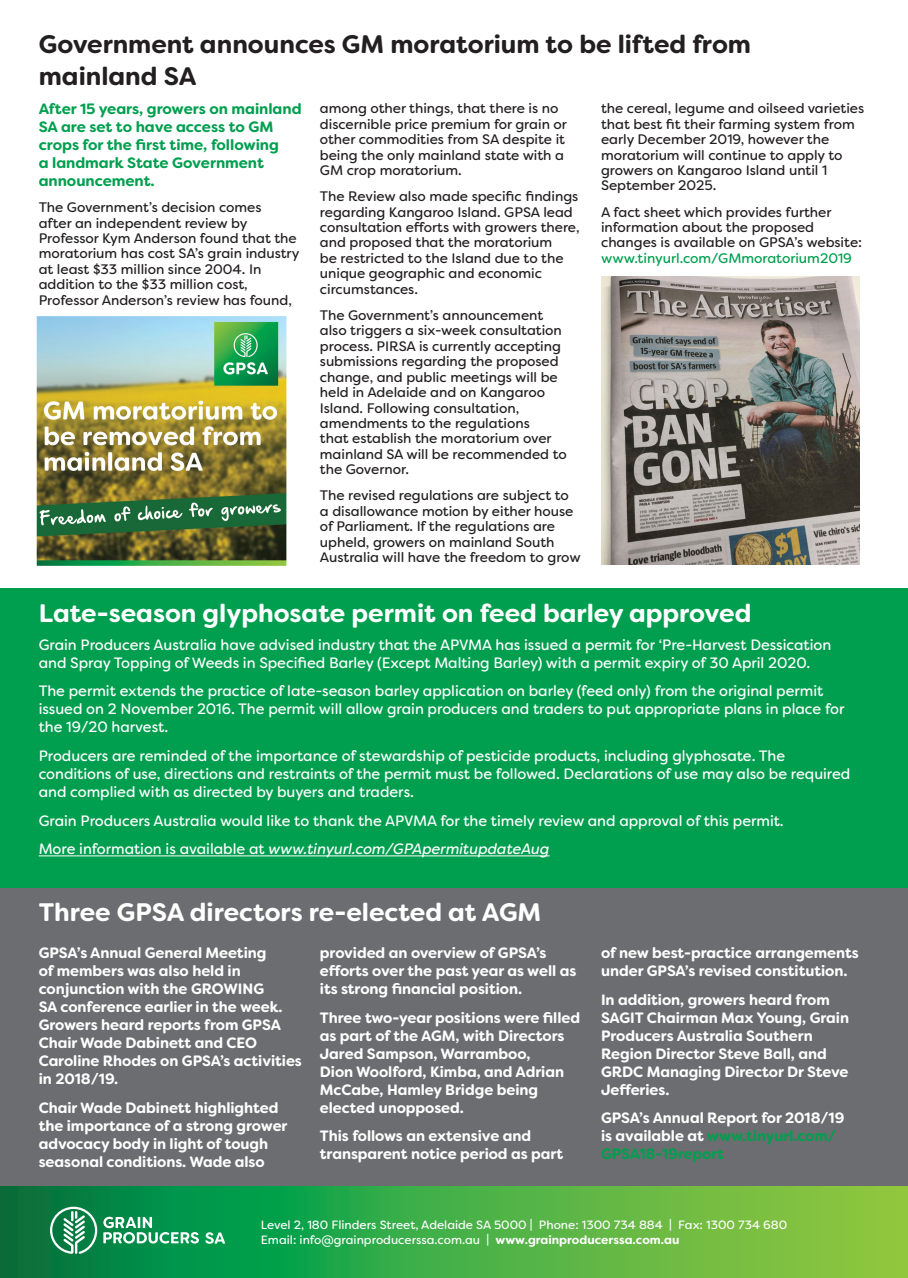
<style>
.page{position:relative;width:908px;height:1278px;background:#fff}
.page>*{position:absolute;margin:0;border:0;box-sizing:border-box;transform-origin:0 0}
.MAIN_HEADING{font:700 25.35px "Filson Soft";color:#fff}
.STORIES_HEADING{font:700 25.35px/31px "Filson Soft";color:#231f20}
._1ST_PARAGRAPH_GREEN{font:700 15px/18px "Filson Soft";letter-spacing:-.005em;color:#fff}
._1ST_PARAGRAPH_GREEN-2{font:15px/18px "Filson Soft";letter-spacing:-.005em;color:#fff}
._1ST_PARAGRAPH_GREEN-3{font:700 15px/18px "Filson Soft";letter-spacing:-.005em;color:#009f4f}
._1ST_PARAGRAPH_GREEN-4{font:italic 15px "Filson Soft";letter-spacing:-.005em;color:#fff}
._1ST_PARAGRAPH_GREEN-5{font:13.8px/15.5px "Filson Soft";letter-spacing:-.005em;color:#231f20}
.t1{font:12px/15px "Filson Soft";color:#fff}
.s1{color:#009f4f}
.s2{font-style:normal}
.s3{font-weight:700}
</style>
<div class="page">
<svg style="left:0;top:1185px;width:908px;height:92px;background:#44aa45"></svg>
<div style="left:0;top:588px;width:908px;height:339px;background:#009f4f"></div>
<hr style="left:39px;top:855px;width:511px;height:1px;background:#fff">
<svg style="left:50px;top:1207px;width:47px;height:47px"></svg>
<svg style="left:205px;top:1232px;width:20px;height:12px"></svg>
<svg style="left:103px;top:1217px;width:96px;height:26px"></svg>
<div style="left:0;top:888px;width:908px;height:297px;background:#6c6d70"></div>
<img style="left:38px;top:317px;width:247px;height:248px">
<div style="left:31px;top:310px;width:261px;height:262px;border:6px solid #fff"></div>
<img style="left:601px;top:276px;width:258px;height:289px">
<p class="STORIES_HEADING" style="left:39px;top:29px;width:714px">Government announces GM moratorium to be lifted from mainland SA</p>
<p class="_1ST_PARAGRAPH_GREEN-3" style="left:39px;top:100px;width:264px">After 15 years, growers on mainland<br>SA are set to have access to GM crops for the first time, following<br>a landmark State Government announcement.</p>
<p class="_1ST_PARAGRAPH_GREEN-5" style="left:39px;top:200px;width:262px">The Government’s decision comes<br>after an independent review by Professor Kym Anderson found that the moratorium has cost SA’s grain industry at least $33 million since 2004. In addition to the $33 million cost, Professor Anderson’s review has found,</p>
<p class="_1ST_PARAGRAPH_GREEN-5" style="left:320px;top:101px;width:249px">among other things, that there is no discernible price premium for grain or other commodities from SA despite it being the only mainland state with a GM crop moratorium.</p>
<p class="_1ST_PARAGRAPH_GREEN-5" style="left:320px;top:188px;width:261px">The Review also made specific findings regarding Kangaroo Island. GPSA lead consultation efforts with growers there, and proposed that the moratorium<br>be restricted to the Island due to the unique geographic and economic circumstances.</p>
<p class="_1ST_PARAGRAPH_GREEN-5" style="left:320px;top:307px;width:248px">The Government’s announcement also triggers a six-week consultation process. PIRSA is currently accepting submissions regarding the proposed change, and public meetings will be held in Adelaide and on Kangaroo<br>Island. Following consultation, amendments to the regulations<br>that establish the moratorium over mainland SA will be recommended to the Governor.</p>
<p class="_1ST_PARAGRAPH_GREEN-5" style="left:320px;top:488px;width:262px">The revised regulations are subject to a disallowance motion by either house of Parliament. If the regulations are upheld, growers on mainland South Australia will have the freedom to grow</p>
<p class="_1ST_PARAGRAPH_GREEN-5" style="left:601px;top:101px;width:265px">the cereal, legume and oilseed varieties that best fit their farming system from early December 2019, however the moratorium will continue to apply to growers on Kangaroo Island until 1<br>September 2025.</p>
<p class="_1ST_PARAGRAPH_GREEN-5" style="left:601px;top:204px;width:262px">A fact sheet which provides further information about the proposed changes is available on GPSA’s website: <span class="s1">www.tinyurl.com/GMmoratorium2019</span></p>
<p class="MAIN_HEADING" style="left:39px;top:596px;width:714px">Late-season glyphosate permit on feed barley approved</p>
<p class="_1ST_PARAGRAPH_GREEN-2" style="left:39px;top:635px;width:794px">Grain Producers Australia have advised industry that the APVMA has issued a permit for ‘Pre-Harvest Dessication and Spray Topping of Weeds in Specified Barley (Except Malting Barley) with a permit expiry of 30 April 2020.</p>
<p class="_1ST_PARAGRAPH_GREEN-2" style="left:39px;top:682px;width:807px">The permit extends the practice of late-season barley application on barley (feed only) from the original permit issued on 2 November 2016. The permit will allow grain producers and traders to put appropriate plans in place for the 19/20 harvest.</p>
<p class="_1ST_PARAGRAPH_GREEN-2" style="left:39px;top:747px;width:813px">Producers are reminded of the importance of stewardship of pesticide products, including glyphosate. The conditions of use, directions and restraints of the permit must be followed. Declarations of use may also be required and complied with as directed by buyers and traders.</p>
<p class="_1ST_PARAGRAPH_GREEN-2" style="left:39px;top:811px;width:747px">Grain Producers Australia would like to thank the APVMA for the timely review and approval of this permit.</p>
<p class="_1ST_PARAGRAPH_GREEN-4" style="left:39px;top:839px;width:512px"><span class="s2">More information is available at</span> www.tinyurl.com/GPApermitupdateAug</p>
<p class="MAIN_HEADING" style="left:39px;top:895px;width:504px">Three GPSA directors re-elected at AGM</p>
<p class="_1ST_PARAGRAPH_GREEN" style="left:39px;top:944px;width:265px">GPSA’s Annual General Meeting<br>of members was also held in conjunction with the GROWING<br>SA conference earlier in the week.<br>Growers heard reports from GPSA<br>Chair Wade Dabinett and CEO<br>Caroline Rhodes on GPSA’s activities in 2018/19.</p>
<p class="_1ST_PARAGRAPH_GREEN" style="left:39px;top:1098px;width:250px">Chair Wade Dabinett highlighted the importance of a strong grower advocacy body in light of tough seasonal conditions. Wade also</p>
<p class="_1ST_PARAGRAPH_GREEN" style="left:320px;top:944px;width:258px">provided an overview of GPSA’s efforts over the past year as well as its strong financial position.</p>
<p class="_1ST_PARAGRAPH_GREEN" style="left:320px;top:1008px;width:262px">Three two-year positions were filled as part of the AGM, with Directors<br>Jared Sampson, Warramboo,<br>Dion Woolford, Kimba, and Adrian<br>McCabe, Hamley Bridge being elected unopposed.</p>
<p class="_1ST_PARAGRAPH_GREEN" style="left:320px;top:1127px;width:245px">This follows an extensive and transparent notice period as part</p>
<p class="_1ST_PARAGRAPH_GREEN" style="left:601px;top:944px;width:259px">of new best-practice arrangements under GPSA’s revised constitution.</p>
<p class="_1ST_PARAGRAPH_GREEN" style="left:601px;top:990px;width:250px">In addition, growers heard from<br>SAGIT Chairman Max Young, Grain<br>Producers Australia Southern<br>Region Director Steve Ball, and<br>GRDC Managing Director Dr Steve<br>Jefferies.</p>
<p class="_1ST_PARAGRAPH_GREEN" style="left:601px;top:1109px;width:245px">GPSA’s Annual Report for 2018/19 is available at <span class="s1">www.tinyurl.com/<br>GPSA18-19report</span></p>
<p class="t1" style="left:261px;top:1217px;width:528px">Level 2, 180 Flinders Street, Adelaide SA 5000 | Phone: 1300 734 884 | Fax: 1300 734 680<br>Email: info@grainproducerssa.com.au | <span class="s3">www.grainproducerssa.com.au</span></p>
</div>
